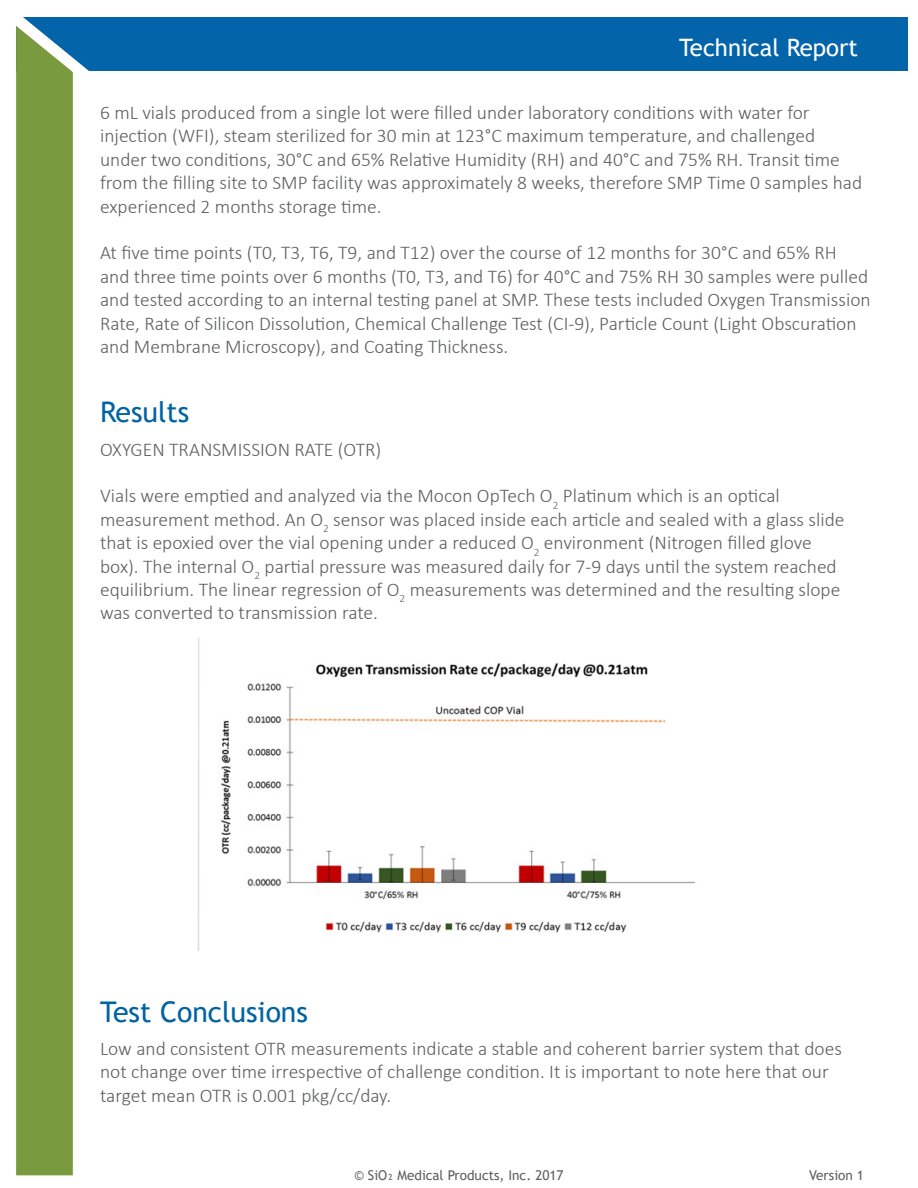
<style>
.page{position:relative;width:918px;height:1188px;background:#fff}
.page>*{position:absolute;margin:0;border:0;box-sizing:border-box;transform-origin:0 0}
.t1{font:28.5px "Trebuchet MS";color:#0064a2}
.t2{font:24px "Trebuchet MS";color:#fff}
.t3{font:300 19.5px/23.4px "Calibri";color:#5e605f}
.t4{font:13.5px "Trebuchet MS";color:#5e605f}
</style>
<div class="page">
<div style="left:16px;top:17px;width:891px;height:54px;background:#0464a9"></div>
<div style="left:16px;top:194px;width:57px;height:981px;background:#799b3d"></div>
<svg style="left:16px;top:17px;width:73px;height:177px"></svg>
<img style="left:198px;top:639px;width:497px;height:312px">
<p class="t2" style="left:679px;top:32px;width:180px">Technical Report</p>
<p class="t3" style="left:100px;top:101px;width:764px">6 mL vials produced from a single lot were filled under laboratory conditions with water for injection (WFI), steam sterilized for 30 min at 123°C maximum temperature, and challenged under two conditions, 30°C and 65% Relative Humidity (RH) and 40°C and 75% RH. Transit time from the filling site to SMP facility was approximately 8 weeks, therefore SMP Time 0 samples had experienced 2 months storage time.</p>
<p class="t3" style="left:100px;top:241px;width:772px">At five time points (T0, T3, T6, T9, and T12) over the course of 12 months for 30°C and 65% RH and three time points over 6 months (T0, T3, and T6) for 40°C and 75% RH 30 samples were pulled and tested according to an internal testing panel at SMP. These tests included Oxygen Transmission Rate, Rate of Silicon Dissolution, Chemical Challenge Test (CI-9), Particle Count (Light Obscuration and Membrane Microscopy), and Coating Thickness.</p>
<h1 class="t1" style="left:100px;top:394px;width:91px">Results</h1>
<p class="t3" style="left:100px;top:437px;width:283px">OXYGEN TRANSMISSION RATE (OTR)</p>
<p class="t3" style="left:100px;top:484px;width:746px">Vials were emptied and analyzed via the Mocon OpTech O<sub>2</sub> Platinum which is an optical measurement method. An O<sub>2</sub> sensor was placed inside each article and sealed with a glass slide that is epoxied over the vial opening under a reduced O<sub>2</sub> environment (Nitrogen filled glove box). The internal O<sub>2</sub> partial pressure was measured daily for 7-9 days until the system reached equilibrium. The linear regression of O<sub>2</sub> measurements was determined and the resulting slope was converted to transmission rate.</p>
<h1 class="t1" style="left:100px;top:993px;width:209px">Test Conclusions</h1>
<p class="t3" style="left:100px;top:1036px;width:743px">Low and consistent OTR measurements indicate a stable and coherent barrier system that does not change over time irrespective of challenge condition. It is important to note here that our target mean OTR is 0.001 pkg/cc/day.</p>
<p class="t4" style="left:354px;top:1167px;width:211px">© SiO₂ Medical Products, Inc. 2017</p>
<p class="t4" style="left:809px;top:1167px;width:56px">Version 1</p>
</div>
